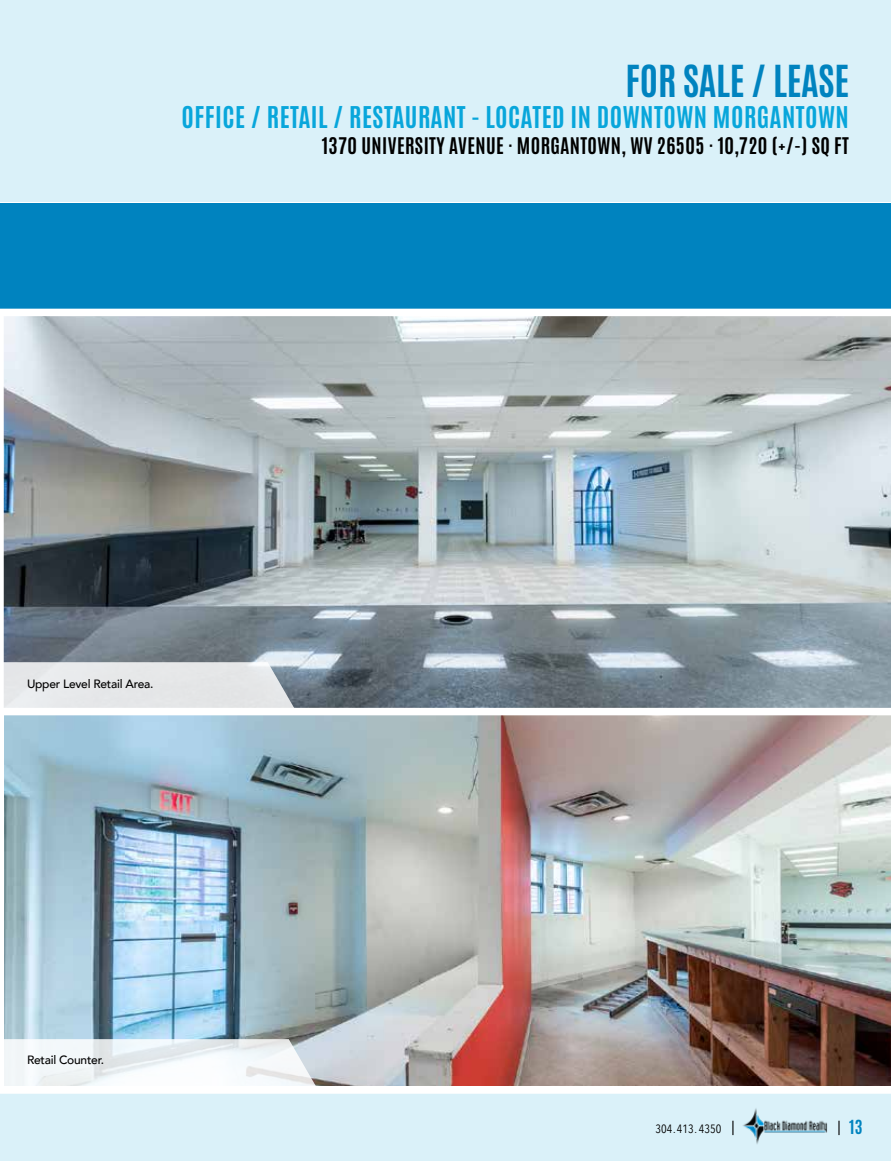
<style>
.page{position:relative;width:891px;height:1161px;background:#fff}
.page>*{position:absolute;margin:0;border:0;box-sizing:border-box;transform-origin:0 0}
.t1{font:37.5px "Antonio";color:#0083bf}
.t2{font:25.5px "Antonio";letter-spacing:.02em;color:#08a6db}
.t3{font:19.5px "Antonio";letter-spacing:.02em;color:#000}
.t4{font:16.5px "Antonio";color:#0083bf}
.t5{font:500 12px "Avenir";letter-spacing:-.02em;color:#000}
.t6{font:12px "Avenir Next Condensed";letter-spacing:.005em;color:#000}
</style>
<div class="page">
<img style="left:4px;top:316px;width:887px;height:392px">
<svg style="left:4px;top:662px;width:291px;height:46px;background:#e1e3e5"></svg>
<img style="left:4px;top:715px;width:887px;height:371px">
<svg style="left:4px;top:1039px;width:312px;height:47px"></svg>
<div style="left:0;top:203px;width:891px;height:108px;background:#0083bf"></div>
<div style="left:0;top:0;width:891px;height:202px;background:#daf1f9"></div>
<div style="left:0;top:309px;width:891px;height:7px;background:#fff"></div>
<div style="left:0;top:1094px;width:891px;height:67px;background:#daf1f9"></div>
<svg style="left:732px;top:1121px;width:2px;height:14px"></svg>
<img style="left:743px;top:1108px;width:97px;height:36px">
<h1 class="t1" style="left:625px;top:54px;width:225px">FOR SALE / LEASE</h1>
<h2 class="t2" style="left:182px;top:99px;width:669px">OFFICE / RETAIL / RESTAURANT - LOCATED IN DOWNTOWN MORGANTOWN</h2>
<p class="t3" style="left:322px;top:131px;width:529px">1370 UNIVERSITY AVENUE · MORGANTOWN, WV 26505 · 10,720 (+/-) SQ FT</p>
<p class="t5" style="left:27px;top:674px;width:128px">Upper Level Retail Area.</p>
<p class="t5" style="left:27px;top:1049px;width:79px">Retail Counter.</p>
<p class="t6" style="left:655px;top:1118px;width:68px">304.413. 4350</p>
<p class="t4" style="left:849px;top:1115px;width:15px">13</p>
</div>
